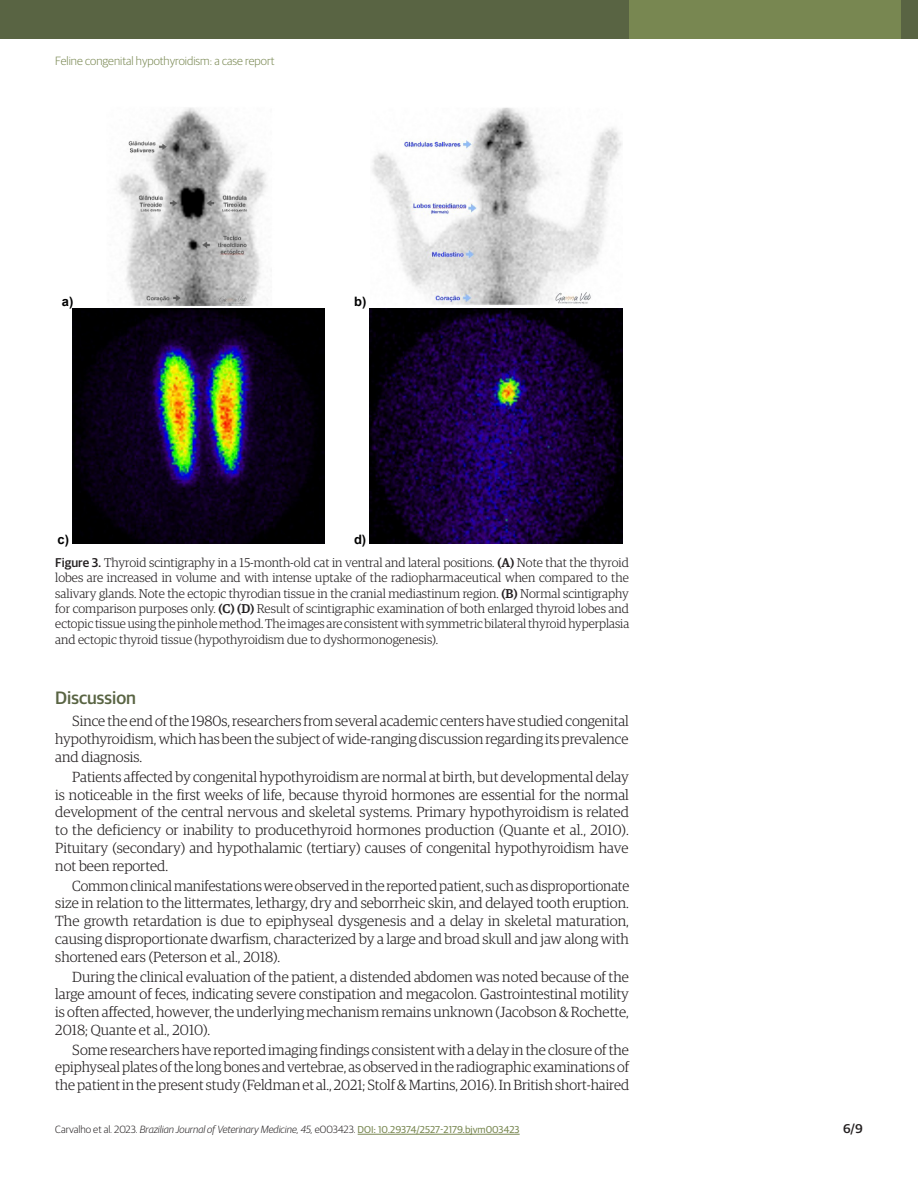
<style>
.page{position:relative;width:918px;height:1188px;background:#fff}
.page>*{position:absolute;margin:0;border:0;box-sizing:border-box;transform-origin:0 0}
.Heading1{font:500 18px "Guardian Sans";color:#596443}
.Paragraph{font:300 14.7px/17.7px "Guardian Egyptian";color:#231f20;text-align:justify}
.t1{font:700 12.9px "Arial";color:#000}
.FigureCaption{font:300 12.75px/15.3px "Guardian Egyptian";color:#231f20;text-align:justify}
.t2{font:500 12.75px "Guardian Sans";color:#231f20}
.t3{font:300 12px "Guardian Sans";color:#788751}
.t4{font:italic 300 10.5px "Guardian Sans";color:#231f20}
.s1{font-family:"Guardian Sans";font-weight:500}
.s2{font-weight:500}
.s3{font-style:normal}
.s4{font-weight:400;font-style:normal;font-size:10.05px;color:#788751}
</style>
<div class="page">
<hr style="left:358px;top:1134px;width:162px;height:1px;background:#788751">
<div style="left:623px;top:0;width:295px;height:38px;background:#788751"></div>
<div style="left:0;top:0;width:629px;height:38px;background:#596443"></div>
<div style="left:901px;top:0;width:17px;height:38px;background:#596443"></div>
<img style="left:118px;top:107px;width:149px;height:199px">
<img style="left:372px;top:107px;width:250px;height:198px">
<img style="left:73px;top:309px;width:252px;height:234px">
<img style="left:370px;top:309px;width:253px;height:234px">
<p class="t3" style="left:55px;top:52px;width:221px">Feline congenital hypothyroidism: a case report</p>
<p class="t1" style="left:62px;top:292px;width:13px">a)</p>
<p class="t1" style="left:354px;top:292px;width:14px">b)</p>
<p class="t1" style="left:58px;top:530px;width:13px">c)</p>
<p class="t1" style="left:354px;top:530px;width:14px">d)</p>
<p class="FigureCaption" style="left:55px;top:554px;width:575px"><span class="s1">Figure 3.</span> Thyroid scintigraphy in a 15-month-old cat in ventral and lateral positions. <span class="s2">(A)</span> Note that the thyroid lobes are increased in volume and with intense uptake of the radiopharmaceutical when compared to the salivary glands. Note the ectopic thyrodian tissue in the cranial mediastinum region. <span class="s2">(B)</span> Normal scintigraphy for comparison purposes only. <span class="s2">(C) (D)</span> Result of scintigraphic examination of both enlarged thyroid lobes and ectopic tissue using the pinhole method. The images are consistent with symmetric bilateral thyroid hyperplasia and ectopic thyroid tissue (hypothyroidism due to dyshormonogenesis).</p>
<p class="Heading1" style="left:55px;top:685px;width:82px">Discussion</p>
<p class="Paragraph" style="left:55px;top:712px;width:575px;text-indent:17px">Since the end of the 1980s, researchers from several academic centers have studied congenital hypothyroidism, which has been the subject of wide-ranging discussion regarding its prevalence and diagnosis.</p>
<p class="Paragraph" style="left:55px;top:767px;width:575px;text-indent:17px">Patients affected by congenital hypothyroidism are normal at birth, but developmental delay is noticeable in the first weeks of life, because thyroid hormones are essential for the normal development of the central nervous and skeletal systems. Primary hypothyroidism is related to the deficiency or inability to producethyroid hormones production (Quante et al., 2010).<br>Pituitary (secondary) and hypothalamic (tertiary) causes of congenital hypothyroidism have not been reported.</p>
<p class="Paragraph" style="left:55px;top:876px;width:575px;text-indent:17px">Common clinical manifestations were observed in the reported patient, such as disproportionate size in relation to the littermates, lethargy, dry and seborrheic skin, and delayed tooth eruption.<br>The growth retardation is due to epiphyseal dysgenesis and a delay in skeletal maturation, causing disproportionate dwarfism, characterized by a large and broad skull and jaw along with shortened ears (Peterson et al., 2018).</p>
<p class="Paragraph" style="left:55px;top:967px;width:575px;text-indent:17px">During the clinical evaluation of the patient, a distended abdomen was noted because of the large amount of feces, indicating severe constipation and megacolon. Gastrointestinal motility is often affected, however, the underlying mechanism remains unknown (Jacobson &amp; Rochette, 2018; Quante et al., 2010).</p>
<p class="Paragraph" style="left:55px;top:1040px;width:575px;text-indent:17px">Some researchers have reported imaging findings consistent with a delay in the closure of the epiphyseal plates of the long bones and vertebrae, as observed in the radiographic examinations of the patient in the present study (Feldman et al., 2021; Stolf &amp; Martins, 2016). In British short-haired</p>
<p class="t4" style="left:55px;top:1122px;width:466px"><span class="s3">Carvalho et al. 2023.</span> Brazilian Journal of Veterinary Medicine, 45, <span class="s3">e003423.</span> <span class="s4">DOI: 10.29374/2527-2179.bjvm003423</span></p>
<p class="t2" style="left:843px;top:1119px;width:21px">6/9</p>
</div>
